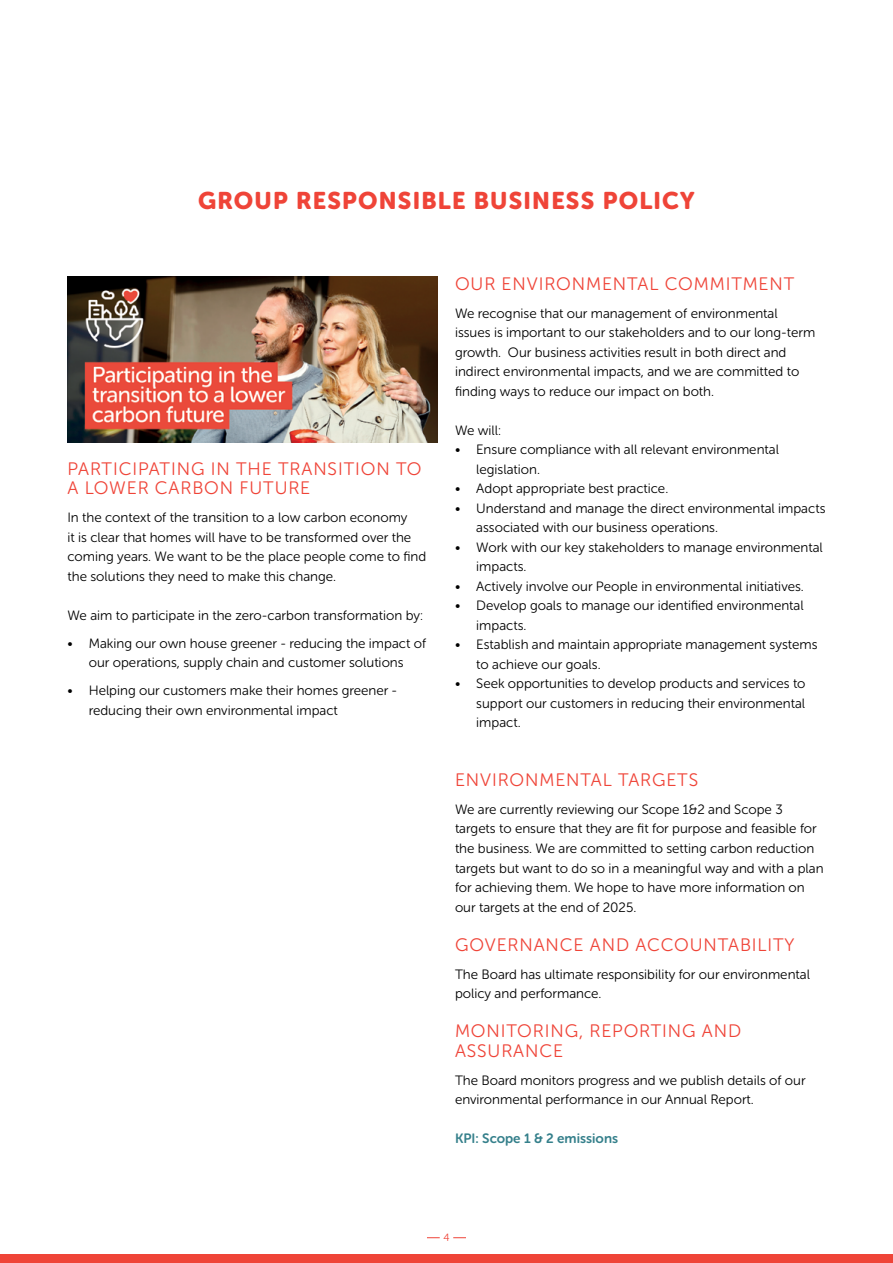
<style>
.page{position:relative;width:893px;height:1263px;background:#fff}
.page>*{position:absolute;margin:0;border:0;box-sizing:border-box;transform-origin:0 0}
.Section_Title{font:24px "Museo Sans Rounded 900";letter-spacing:.05em;color:#ef4438}
.Body_Text{font:18px/19.5px "Museo Sans Rounded 300";letter-spacing:.05em;color:#ef4438}
.Body_Text-2{font:13.5px/19.5px "Museo Sans Rounded 300";color:#000}
.Body_Text-3{font:13.5px "Museo Sans Rounded 700";color:#35808b}
.t1{font:10.5px "Museo Sans Rounded 300";color:#ef4438}
</style>
<div class="page">
<img style="left:68px;top:276px;width:370px;height:167px">
<div style="left:0;top:1254px;width:893px;height:9px;background:#ef4438"></div>
<svg style="left:427px;top:1237px;width:13px;height:1px"></svg>
<svg style="left:453px;top:1237px;width:13px;height:1px"></svg>
<p class="Section_Title" style="left:198px;top:187px;width:498px">GROUP RESPONSIBLE BUSINESS POLICY</p>
<p class="Body_Text" style="left:68px;top:459px;width:355px">PARTICIPATING IN THE TRANSITION TO<br>A LOWER CARBON FUTURE</p>
<p class="Body_Text-2" style="left:68px;top:508px;width:360px">In the context of the transition to a low carbon economy<br>it is clear that homes will have to be transformed over the coming years. We want to be the place people come to find the solutions they need to make this change.</p>
<p class="Body_Text-2" style="left:68px;top:605px;width:357px">We aim to participate in the zero-carbon transformation by:</p>
<p class="Body_Text-2" style="left:68px;top:633px;width:360px;text-align:center">• Making our own house greener - reducing the impact of our operations, supply chain and customer solutions</p>
<p class="Body_Text-2" style="left:89px;top:681px;width:310px;text-indent:-21px">• Helping our customers make their homes greener - reducing their own environmental impact</p>
<p class="Body_Text" style="left:455px;top:274px;width:341px">OUR ENVIRONMENTAL COMMITMENT</p>
<p class="Body_Text-2" style="left:455px;top:304px;width:362px">We recognise that our management of environmental issues is important to our stakeholders and to our long-term growth. Our business activities result in both direct and indirect environmental impacts, and we are committed to finding ways to reduce our impact on both.</p>
<p class="Body_Text-2" style="left:455px;top:421px;width:48px">We will:</p>
<p class="Body_Text-2" style="left:476px;top:440px;width:304px;text-indent:-21px">• Ensure compliance with all relevant environmental legislation.</p>
<p class="Body_Text-2" style="left:455px;top:479px;width:215px">• Adopt appropriate best practice.</p>
<p class="Body_Text-2" style="left:476px;top:499px;width:351px;text-indent:-21px">• Understand and manage the direct environmental impacts associated with our business operations.</p>
<p class="Body_Text-2" style="left:476px;top:538px;width:348px;text-indent:-21px">• Work with our key stakeholders to manage environmental impacts.</p>
<p class="Body_Text-2" style="left:455px;top:577px;width:350px">• Actively involve our People in environmental initiatives.</p>
<p class="Body_Text-2" style="left:476px;top:596px;width:329px;text-indent:-21px">• Develop goals to manage our identified environmental impacts.</p>
<p class="Body_Text-2" style="left:476px;top:635px;width:343px;text-indent:-21px">• Establish and maintain appropriate management systems to achieve our goals.</p>
<p class="Body_Text-2" style="left:476px;top:674px;width:331px;text-align:justify;text-indent:-21px">• Seek opportunities to develop products and services to support our customers in reducing their environmental impact.</p>
<p class="Body_Text" style="left:455px;top:770px;width:245px">ENVIRONMENTAL TARGETS</p>
<p class="Body_Text-2" style="left:455px;top:800px;width:370px">We are currently reviewing our Scope 1&amp;2 and Scope 3 targets to ensure that they are fit for purpose and feasible for the business. We are committed to setting carbon reduction targets but want to do so in a meaningful way and with a plan for achieving them. We hope to have more information on our targets at the end of 2025.</p>
<p class="Body_Text" style="left:455px;top:935px;width:341px">GOVERNANCE AND ACCOUNTABILITY</p>
<p class="Body_Text-2" style="left:455px;top:964px;width:356px">The Board has ultimate responsibility for our environmental policy and performance.</p>
<p class="Body_Text" style="left:455px;top:1021px;width:288px">MONITORING, REPORTING AND<br>ASSURANCE</p>
<p class="Body_Text-2" style="left:455px;top:1070px;width:352px">The Board monitors progress and we publish details of our environmental performance in our Annual Report.</p>
<p class="Body_Text-3" style="left:455px;top:1131px;width:165px">KPI: Scope 1 &amp; 2 emissions</p>
<p class="t1" style="left:443px;top:1232px;width:8px">4</p>
</div>
